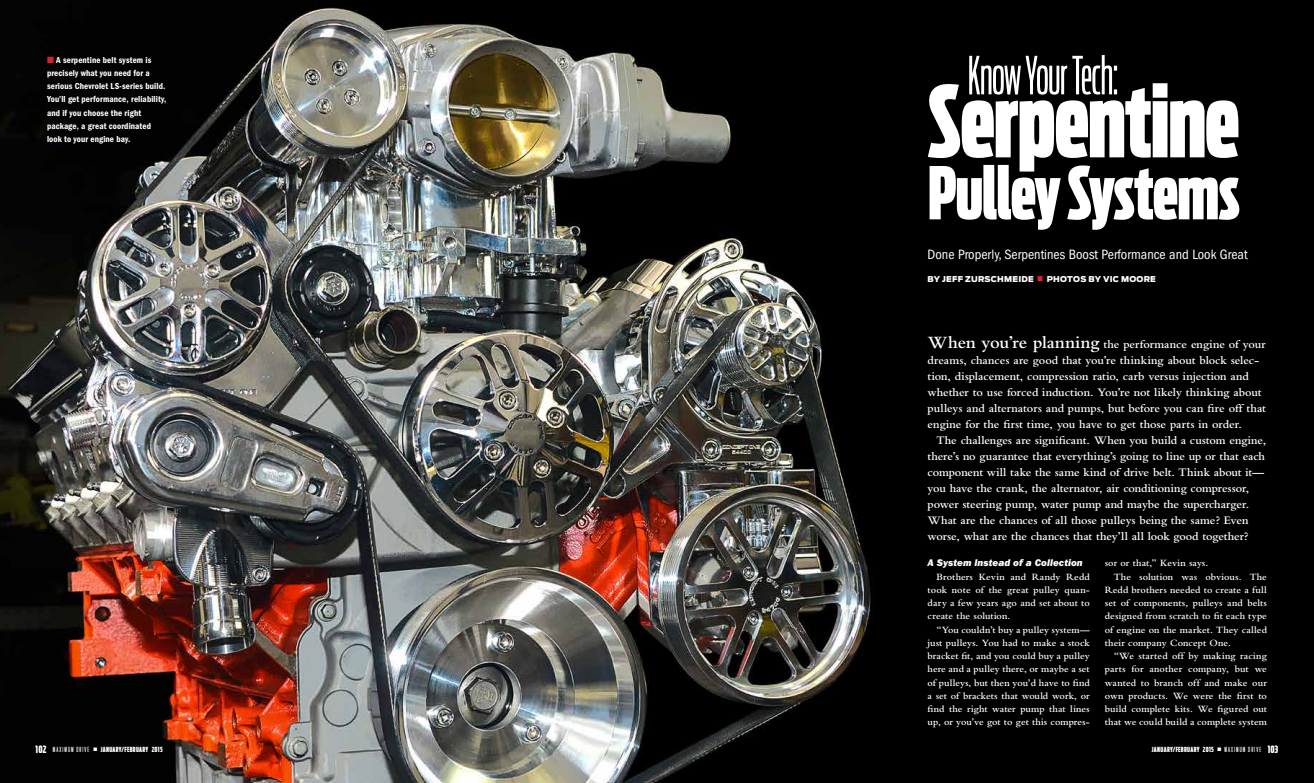
<style>
.page{position:relative;width:1314px;height:783px;background:#000}
.page>*{position:absolute;margin:0;border:0;box-sizing:border-box;transform-origin:0 0}
.t1{font:900 98px "Antenna Comp";letter-spacing:-.01em;color:#fff}
.t2{font:900 72px "Antenna Comp";letter-spacing:-.015em;color:#fff}
.t3{font:300 52px "Antenna Comp";letter-spacing:-.015em;color:#fff}
.t4{font:condensed 14px "Franklin Gothic";color:#fff}
.t5{font:600 12px/16px "Bembo";letter-spacing:-.005em;color:#fff}
.t6{font:600 10px/13.2px "Bembo";letter-spacing:.005em;color:#fff;text-align:justify}
.t7{font:italic 800 10px "Franklin Gothic";letter-spacing:.01em;color:#fff}
.t8{font:900 10px "Antenna Comp";color:#fff}
.t9{font:600 condensed 9px/13.2px "Franklin Gothic";letter-spacing:.01em;color:#fff}
.t10{font:900 8px "Antenna";letter-spacing:.03em;color:#fff}
.t11{font:900 7px "Antenna Comp";letter-spacing:.05em;color:#fff}
.t12{font:7px "Antenna Comp";letter-spacing:.15em;color:#fff}
.s1{color:#d2232a}
.s2{color:#ed1d24}
.s3{font-size:18px}
.s4{font-size:10px}
.s5{font-weight:400}
</style>
<div class="page">
<img style="left:0;top:7px;width:871px;height:776px">
<p class="t9" style="left:47px;top:53px;width:121px"><span class="s1">■</span> A serpentine belt system is precisely what you need for a serious Chevrolet LS-series build.<br>You’ll get performance, reliability, and if you choose the right package, a great coordinated look to your engine bay.</p>
<h3 class="t3" style="left:968px;top:48px;width:152px">Know Your Tech:</h3>
<h1 class="t1" style="left:928px;top:67px;width:313px">Serpentine</h1>
<h2 class="t2" style="left:928px;top:153px;width:314px">Pulley Systems</h2>
<h3 class="t4" style="left:928px;top:247px;width:321px">Done Properly, Serpentines Boost Performance and Look Great</h3>
<p class="t10" style="left:928px;top:274px;width:230px">BY JEFF ZURSCHMEIDE <span class="s2">■</span> PHOTOS BY VIC MOORE</p>
<p class="t5" style="left:928px;top:337px;width:340px"><span class="s3">When you’re planning</span> the performance engine of your dreams, chances are good that you’re thinking about block selec&shy;tion, displacement, compression ratio, carb versus injection and whether to use forced induction. You’re not likely thinking about pulleys and alternators and pumps, but before you can fire off that engine for the first time, you have to get those parts in order.</p>
<p class="t5" style="left:928px;top:432px;width:340px;text-indent:9px">The challenges are significant. When you build a custom engine, there’s no guarantee that everything’s going to line up or that each component will take the same kind of drive belt. Think about it— you have the crank, the alternator, air conditioning compressor, power steering pump, water pump and maybe the supercharger.<br>What are the chances of all those pulleys being the same? Even worse, what are the chances that they’ll all look good together?</p>
<p class="t7" style="left:928px;top:557px;width:157px">A System Instead of a Collection</p>
<p class="t6" style="left:928px;top:570px;width:164px;text-indent:9px">Brothers Kevin and Randy Redd took note of the great pulley quan&shy;dary a few years ago and set about to create the solution.</p>
<p class="t6" style="left:928px;top:623px;width:164px;text-indent:9px">“You couldn’t buy a pulley system— just pulleys. You had to make a stock bracket fit, and you could buy a pulley here and a pulley there, or maybe a set of pulleys, but then you’d have to find a set of brackets that would work, or find the right water pump that lines up, or you’ve got to get this compres-</p>
<p class="t6" style="left:1105px;top:557px;width:105px">sor or that,” Kevin says.</p>
<p class="t6" style="left:1114px;top:570px;width:155px">The solution was obvious. The</p>
<p class="t6" style="left:1105px;top:583px;width:164px">Redd brothers needed to create a full</p>
<p class="t6" style="left:1105px;top:596px;width:164px">set of components, pulleys and belts</p>
<p class="t6" style="left:1105px;top:610px;width:164px">designed from scratch to fit each type</p>
<p class="t6" style="left:1105px;top:623px;width:164px">of engine on the market. They called</p>
<p class="t6" style="left:1105px;top:636px;width:128px">their company Concept One.</p>
<p class="t6" style="left:1114px;top:649px;width:155px">“We started off by making racing</p>
<p class="t6" style="left:1105px;top:663px;width:164px">parts for another company, but we</p>
<p class="t6" style="left:1105px;top:676px;width:164px">wanted to branch off and make our</p>
<p class="t6" style="left:1105px;top:689px;width:164px">own products. We were the first to</p>
<p class="t6" style="left:1105px;top:702px;width:164px">build complete kits. We figured out</p>
<p class="t6" style="left:1105px;top:716px;width:164px">that we could build a complete system</p>
<p class="t11" style="left:36px;top:745px;width:129px"><span class="s4">102</span> <span class="s5">MAXIMUM DRIVE</span> ■ JANUARY/FEBRUARY 2015</p>
<p class="t12" style="left:1218px;top:745px;width:45px">■ MAXIMUM DRIVE</p>
<p class="t11" style="left:1152px;top:745px;width:63px">JANUARY/FEBRUARY 2015</p>
<p class="t8" style="left:1268px;top:744px;width:12px">103</p>
</div>
